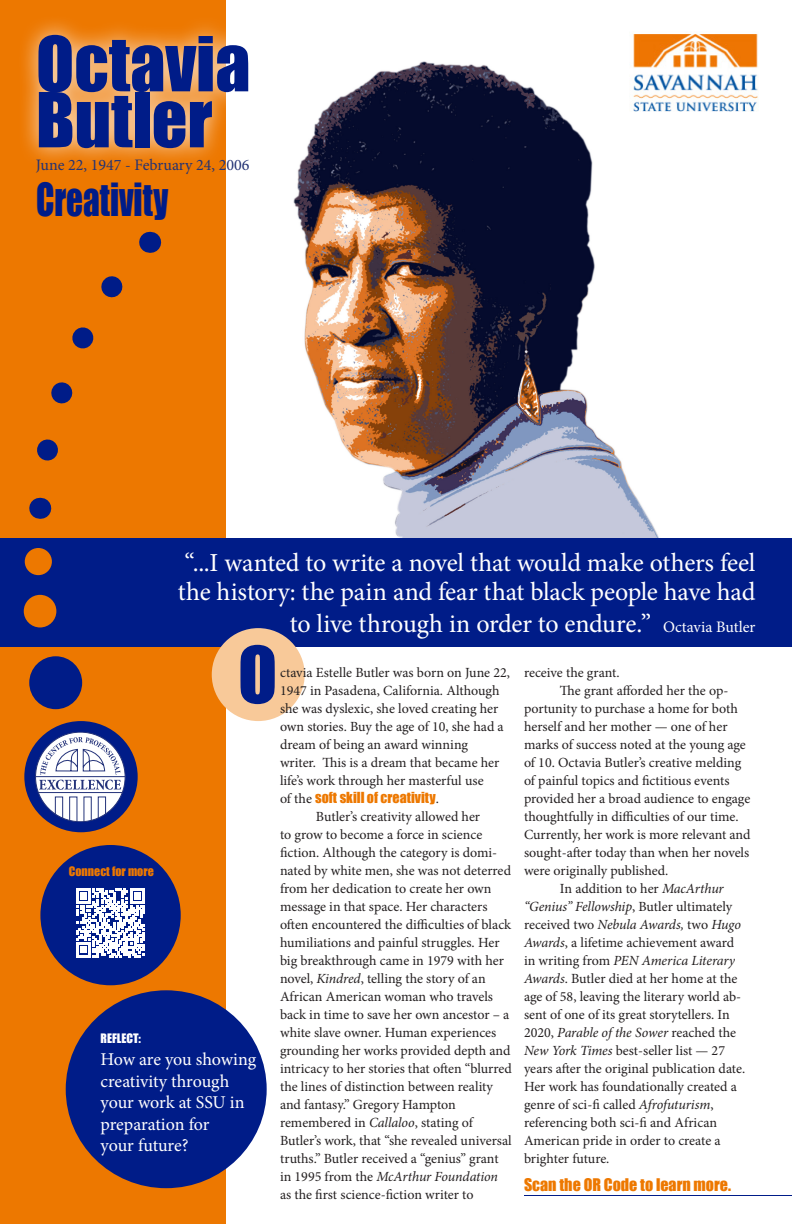
<style>
.page{position:relative;width:792px;height:1224px;background:#fff}
.page>*{position:absolute;margin:0;border:0;box-sizing:border-box;transform-origin:0 0}
.t1{font:72px "Impact";color:#001c88}
.t2{font:70px "Impact";color:#001c88}
.t3{font:42px "Impact";color:#001c88;scale:.79 1}
.t4{font:26px/29px "Minion Pro";letter-spacing:-.01em;color:#fff}
.t5{font:18px/21.6px "Minion Pro";letter-spacing:-.01em;color:#fff}
.t6{font:16px "Minion Pro";color:#243374}
.t7{font:16px "Impact";color:#ed7800}
.t8{font:14px/18px "Minion Pro";color:#231f20}
.t9{font:12px "Impact";color:#ed7800}
.t10{font:12px "Impact";color:#fff}
.s1{font-size:16px}
.s2{font-family:"Impact";color:#ed7800}
.s3{font-style:italic}
</style>
<div class="page">
<img style="left:226px;top:61px;width:454px;height:478px">
<div style="left:0;top:0;width:226px;height:1224px;background:#ed7800"></div>
<div style="left:0;top:539px;width:792px;height:108px;background:#001c88"></div>
<div style="left:18px;top:15px;width:251px;height:153px;background:#fff;opacity:.75"></div>
<div style="left:212px;top:628px;width:93px;height:93px;background:#f8c999;border-radius:50%"></div>
<div style="left:29px;top:656px;width:53px;height:53px;background:#001c88;border-radius:50%"></div>
<div style="left:24px;top:595px;width:32px;height:32px;background:#ed7800;border-radius:50%"></div>
<svg style="left:40px;top:498px;width:1px;height:21px"></svg>
<svg style="left:37px;top:232px;width:122px;height:229px"></svg>
<div style="left:616px;top:0;width:176px;height:124px;background:#fff"></div>
<img style="left:632px;top:34px;width:126px;height:78px">
<div style="left:25px;top:548px;width:27px;height:27px;background:#ed7800;border-radius:50%"></div>
<hr style="left:524px;top:1195px;width:268px;height:1px;background:#001c88">
<div style="left:66px;top:990px;width:201px;height:198px;background:#001c88;border-radius:50%"></div>
<div style="left:24px;top:721px;width:114px;height:111px;background:#001c88;border-radius:50%"></div>
<svg style="left:35px;top:732px;width:91px;height:90px"></svg>
<div style="left:40px;top:845px;width:141px;height:140px;background:#001c88;border-radius:50%"></div>
<svg style="left:76px;top:889px;width:69px;height:68px"></svg>
<p class="t2" style="left:36px;top:10px;width:216px">Octavia</p>
<p class="t2" style="left:36px;top:66px;width:178px">Butler</p>
<p class="t3" style="left:36px;top:167px;width:169px">Creativity</p>
<p class="t6" style="left:36px;top:155px;width:215px">June 22, 1947 - February 24, 2006</p>
<p class="t4" style="left:178px;top:549px;width:579px">“...I wanted to write a novel that would make others feel the history: the pain and fear that black people have had</p>
<p class="t4" style="left:290px;top:609px;width:467px">to live through in order to endure.” <span class="s1">Octavia Butler</span></p>
<p class="t1" style="left:238px;top:619px;width:41px">O</p>
<p class="t8" style="left:280px;top:663px;width:232px">ctavia Estelle Butler was born on June 22, 1947 in Pasadena, California. Although she was dyslexic, she loved creating her own stories. Buy the age of 10, she had a dream of being an award winning<br>writer. This is a dream that became her life’s work through her masterful use<br>of the <span class="s2">soft skill of creativity</span>.</p>
<p class="t8" style="left:280px;top:807px;width:233px;text-indent:36px">Butler’s creativity allowed her<br>to grow to become a force in science fiction. Although the category is domi&shy;nated by white men, she was not deterred from her dedication to create her own message in that space. Her characters often encountered the difficulties of black humiliations and painful struggles. Her big breakthrough came in 1979 with her novel, <span class="s3">Kindred</span>, telling the story of an African American woman who travels back in time to save her own ancestor – a white slave owner. Human experiences grounding her works provided depth and intricacy to her stories that often “blurred the lines of distinction between reality and fantasy.” Gregory Hampton remembered in <span class="s3">Callaloo</span>, stating of Butler’s work, that “she revealed universal truths.” Butler received a “genius” grant in 1995 from the <span class="s3">McArthur Foundation </span>as the first science-fiction writer to</p>
<p class="t9" style="left:69px;top:862px;width:86px">Connect for more</p>
<p class="t10" style="left:101px;top:1029px;width:42px">REFLECT:</p>
<p class="t5" style="left:101px;top:1049px;width:157px">How are you showing creativity through your work at SSU in preparation for<br>your future?</p>
<p class="t8" style="left:524px;top:663px;width:97px">receive the grant.</p>
<p class="t8" style="left:524px;top:681px;width:228px;text-indent:36px">The grant afforded her the op&shy;portunity to purchase a home for both herself and her mother — one of her marks of success noted at the young age of 10. Octavia Butler’s creative melding of painful topics and fictitious events provided her a broad audience to engage thoughtfully in difficulties of our time.<br>Currently, her work is more relevant and sought-after today than when her novels were originally published.</p>
<p class="t8" style="left:524px;top:879px;width:223px;text-indent:36px">In addition to her <span class="s3">MacArthur “Genius” Fellowship</span>, Butler ultimately received two <span class="s3">Nebula Awards,</span> two <span class="s3">Hugo Awards</span>, a lifetime achievement award in writing from <span class="s3">PEN America Literary Awards</span>. Butler died at her home at the age of 58, leaving the literary world ab&shy;sent of one of its great storytellers. In 2020, <span class="s3">Parable of the Sower</span> reached the <span class="s3">New York Times</span> best-seller list — 27 years after the original publication date.<br>Her work has foundationally created a genre of sci-fi called <span class="s3">Afrofuturism</span>, referencing both sci-fi and African American pride in order to create a brighter future.</p>
<p class="t7" style="left:524px;top:1172px;width:209px">Scan the OR Code to learn more.</p>
</div>
